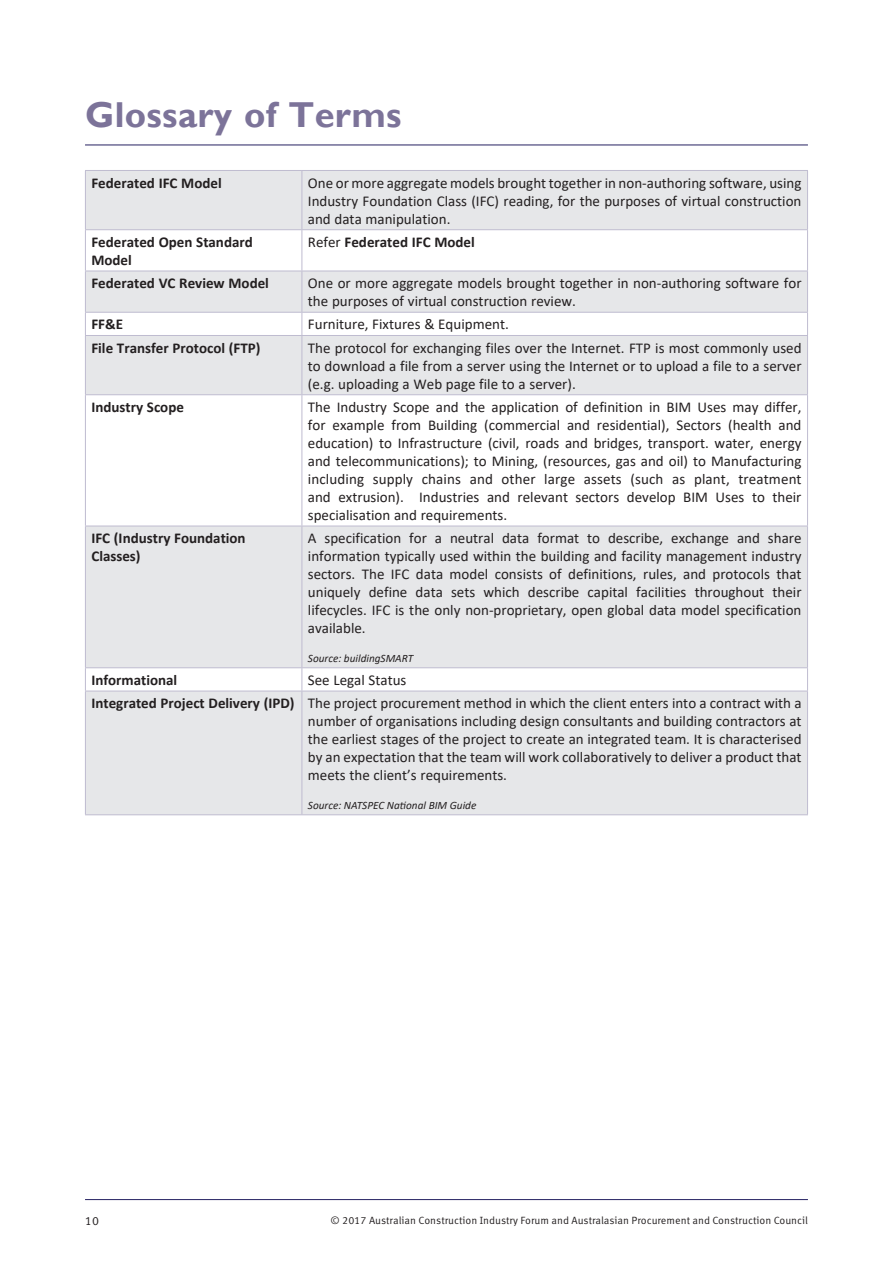
<style>
.page{position:relative;width:893px;height:1263px;background:#fff}
.page>*{position:absolute;margin:0;border:0;box-sizing:border-box;transform-origin:0 0}
.Heading_1{font:700 36px "Gill Sans";letter-spacing:.01em;color:#7c7399}
.t1{font:15px/18px "Calibri";color:#231f20;text-align:justify}
.t2{font:700 15px/18px "Calibri";color:#231f20}
.t3{font:12px "Meta Correspondence OT";color:#231f20}
.t4{font:italic 11.25px "Calibri";color:#231f20}
.t5{font:10.5px "Meta Correspondence OT";color:#231f20}
.s1{font-weight:400}
</style>
<div class="page">
<hr style="left:85px;top:1199px;width:723px;height:1px;background:#252161">
<hr style="left:85px;top:145px;width:723px;height:1px;background:#252161">
<svg style="left:86px;top:171px;width:721px;height:643px;fill:#e6e7e9"></svg>
<hr style="left:85px;top:170px;width:217px;height:1px;background:#bfbcd0">
<hr style="left:85px;top:171px;width:1px;height:58px;background:#bfbcd0">
<hr style="left:302px;top:170px;width:506px;height:1px;background:#bfbcd0">
<hr style="left:302px;top:171px;width:1px;height:58px;background:#bfbcd0">
<hr style="left:807px;top:171px;width:1px;height:58px;background:#bfbcd0">
<hr style="left:85px;top:229px;width:217px;height:1px;background:#bfbcd0">
<hr style="left:85px;top:230px;width:1px;height:41px;background:#bfbcd0">
<hr style="left:302px;top:229px;width:506px;height:1px;background:#bfbcd0">
<hr style="left:302px;top:230px;width:1px;height:41px;background:#bfbcd0">
<hr style="left:807px;top:230px;width:1px;height:41px;background:#bfbcd0">
<hr style="left:85px;top:271px;width:217px;height:1px;background:#bfbcd0">
<hr style="left:85px;top:271px;width:1px;height:41px;background:#bfbcd0">
<hr style="left:302px;top:271px;width:506px;height:1px;background:#bfbcd0">
<hr style="left:302px;top:271px;width:1px;height:41px;background:#bfbcd0">
<hr style="left:807px;top:271px;width:1px;height:41px;background:#bfbcd0">
<hr style="left:85px;top:312px;width:217px;height:1px;background:#bfbcd0">
<svg style="left:85px;top:313px;width:1px;height:22px"></svg>
<hr style="left:302px;top:312px;width:506px;height:1px;background:#bfbcd0">
<svg style="left:302px;top:313px;width:1px;height:22px"></svg>
<svg style="left:807px;top:313px;width:1px;height:22px"></svg>
<hr style="left:85px;top:335px;width:217px;height:1px;background:#bfbcd0">
<hr style="left:85px;top:336px;width:1px;height:58px;background:#bfbcd0">
<hr style="left:302px;top:335px;width:506px;height:1px;background:#bfbcd0">
<hr style="left:302px;top:336px;width:1px;height:58px;background:#bfbcd0">
<hr style="left:807px;top:336px;width:1px;height:58px;background:#bfbcd0">
<hr style="left:85px;top:394px;width:217px;height:1px;background:#bfbcd0">
<hr style="left:85px;top:395px;width:1px;height:131px;background:#bfbcd0">
<hr style="left:302px;top:394px;width:506px;height:1px;background:#bfbcd0">
<hr style="left:302px;top:395px;width:1px;height:131px;background:#bfbcd0">
<hr style="left:807px;top:395px;width:1px;height:131px;background:#bfbcd0">
<hr style="left:85px;top:526px;width:217px;height:1px;background:#bfbcd0">
<hr style="left:85px;top:526px;width:1px;height:141px;background:#bfbcd0">
<hr style="left:302px;top:526px;width:506px;height:1px;background:#bfbcd0">
<hr style="left:302px;top:526px;width:1px;height:141px;background:#bfbcd0">
<hr style="left:807px;top:526px;width:1px;height:141px;background:#bfbcd0">
<hr style="left:85px;top:667px;width:217px;height:1px;background:#bfbcd0">
<svg style="left:85px;top:668px;width:1px;height:23px"></svg>
<hr style="left:302px;top:667px;width:506px;height:1px;background:#bfbcd0">
<svg style="left:302px;top:668px;width:1px;height:23px"></svg>
<svg style="left:807px;top:668px;width:1px;height:23px"></svg>
<hr style="left:85px;top:691px;width:217px;height:1px;background:#bfbcd0">
<hr style="left:85px;top:691px;width:1px;height:123px;background:#bfbcd0">
<hr style="left:302px;top:691px;width:506px;height:1px;background:#bfbcd0">
<hr style="left:302px;top:691px;width:1px;height:123px;background:#bfbcd0">
<hr style="left:807px;top:691px;width:1px;height:123px;background:#bfbcd0">
<hr style="left:85px;top:814px;width:217px;height:1px;background:#bfbcd0">
<hr style="left:302px;top:814px;width:506px;height:1px;background:#bfbcd0">
<p class="Heading_1" style="left:85px;top:93px;width:318px">Glossary of Terms</p>
<p class="t2" style="left:91px;top:174px;width:132px">Federated IFC Model</p>
<p class="t1" style="left:308px;top:173px;width:495px">One or more aggregate models brought together in non-authoring software, using Industry Foundation Class (IFC) reading, for the purposes of virtual construction and data manipulation.</p>
<p class="t2" style="left:91px;top:233px;width:163px">Federated Open Standard<br>Model</p>
<p class="t2" style="left:308px;top:233px;width:168px"><span class="s1">Refer</span> Federated IFC Model</p>
<p class="t2" style="left:91px;top:274px;width:179px">Federated VC Review Model</p>
<p class="t1" style="left:308px;top:274px;width:495px">One or more aggregate models brought together in non-authoring software for the purposes of virtual construction review.</p>
<p class="t2" style="left:91px;top:315px;width:33px">FF&amp;E</p>
<p class="t1" style="left:308px;top:315px;width:202px">Furniture, Fixtures &amp; Equipment.</p>
<p class="t2" style="left:91px;top:339px;width:171px">File Transfer Protocol (FTP)</p>
<p class="t1" style="left:308px;top:338px;width:495px">The protocol for exchanging files over the Internet. FTP is most commonly used to download a file from a server using the Internet or to upload a file to a server (e.g. uploading a Web page file to a server).</p>
<p class="t2" style="left:91px;top:398px;width:94px">Industry Scope</p>
<p class="t1" style="left:308px;top:398px;width:495px">The Industry Scope and the application of definition in BIM Uses may differ, for example from Building (commercial and residential), Sectors (health and education) to Infrastructure (civil, roads and bridges, transport. water, energy and telecommunications); to Mining, (resources, gas and oil) to Manufacturing including supply chains and other large assets (such as plant, treatment and extrusion). Industries and relevant sectors develop BIM Uses to their specialisation and requirements.</p>
<p class="t2" style="left:91px;top:529px;width:156px">IFC (Industry Foundation<br>Classes)</p>
<p class="t1" style="left:308px;top:529px;width:495px">A specification for a neutral data format to describe, exchange and share information typically used within the building and facility management industry sectors. The IFC data model consists of definitions, rules, and protocols that uniquely define data sets which describe capital facilities throughout their lifecycles. IFC is the only non-proprietary, open global data model specification available.</p>
<p class="t4" style="left:308px;top:650px;width:107px">Source: buildingSMART</p>
<p class="t2" style="left:91px;top:671px;width:87px">Informational</p>
<p class="t1" style="left:308px;top:671px;width:100px">See Legal Status</p>
<p class="t2" style="left:91px;top:694px;width:205px">Integrated Project Delivery (IPD)</p>
<p class="t1" style="left:308px;top:694px;width:495px">The project procurement method in which the client enters into a contract with a number of organisations including design consultants and building contractors at the earliest stages of the project to create an integrated team. It is characterised by an expectation that the team will work collaboratively to deliver a product that meets the client’s requirements.</p>
<p class="t4" style="left:308px;top:797px;width:170px">Source: NATSPEC National BIM Guide</p>
<p class="t3" style="left:85px;top:1214px;width:15px">10</p>
<p class="t5" style="left:331px;top:1214px;width:479px">© 2017 Australian Construction Industry Forum and Australasian Procurement and Construction Council</p>
</div>
